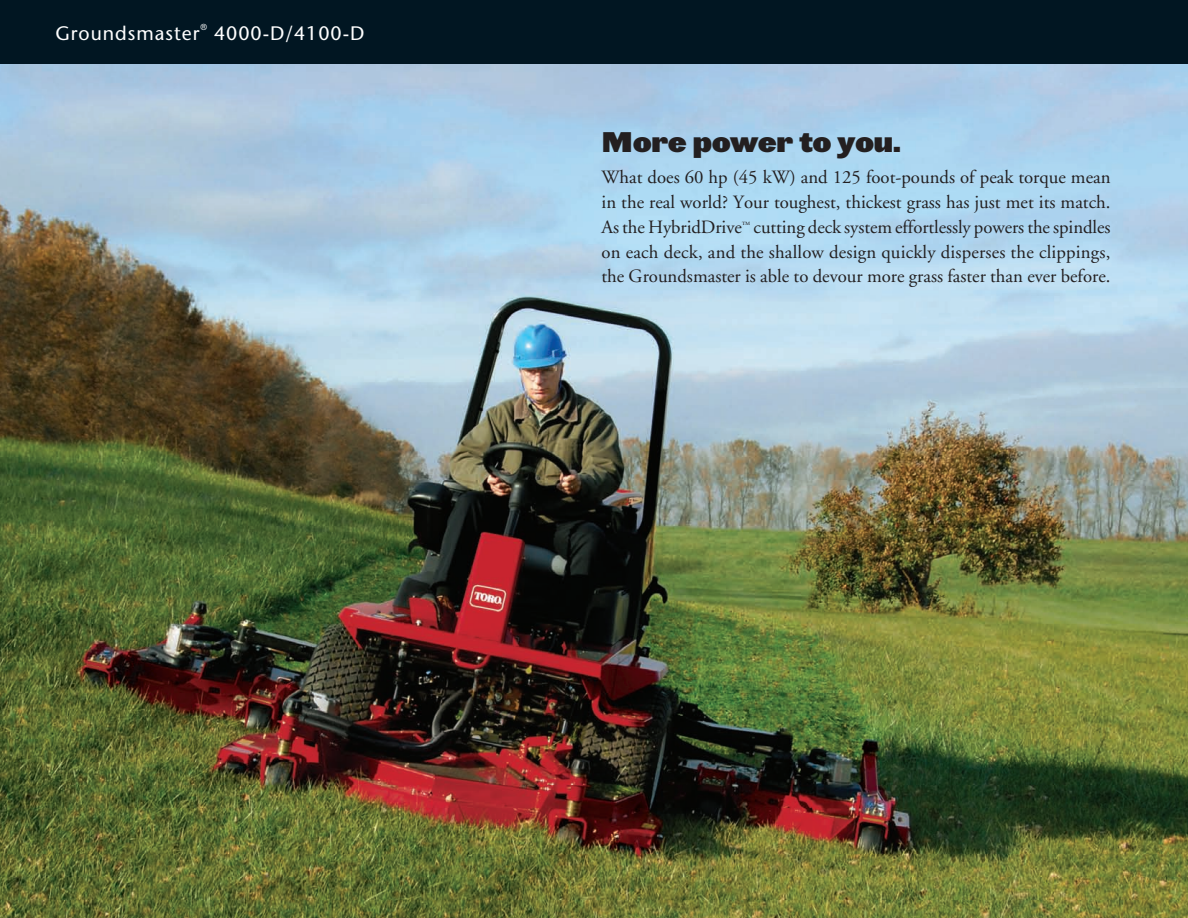
<style>
.page{position:relative;width:1188px;height:918px;background:#fff}
.page>*{position:absolute;margin:0;border:0;box-sizing:border-box;transform-origin:0 0}
.t1{font:27px "Leviathan HTF Black";color:#231f20}
.t2{font:19.5px "Stone Sans";letter-spacing:.05em;color:#fff}
.t3{font:18.75px/24.8px "Adobe Garamond";color:#231f20;text-align:justify}
.t4{font:8.7px "Stone Sans";color:#fff}
.t5{font:7.8px "Adobe Garamond";color:#231f20}
</style>
<div class="page">
<img style="left:0;top:64px;width:1188px;height:854px">
<div style="left:0;top:0;width:1188px;height:64px;background:#011622"></div>
<p class="t2" style="left:56px;top:22px;width:145px">Groundsmaster</p>
<p class="t4" style="left:200px;top:22px;width:8px">®</p>
<p class="t2" style="left:214px;top:22px;width:152px">4000-D/4100-D</p>
<h1 class="t1" style="left:602px;top:125px;width:301px">More power to you.</h1>
<p class="t3" style="left:602px;top:166px;width:511px">What does 60 hp (45 kW) and 125 foot-pounds of peak torque mean in the real world? Your toughest, thickest grass has just met its match.<br>As the HybridDrive</p>
<p class="t3" style="left:602px;top:215px;width:511px;text-indent:152px">cutting deck system effortlessly powers the spindles on each deck, and the shallow design quickly disperses the clippings, the Groundsmaster is able to devour more grass faster than ever before.</p>
<p class="t5" style="left:742px;top:220px;width:10px">™</p>
</div>
